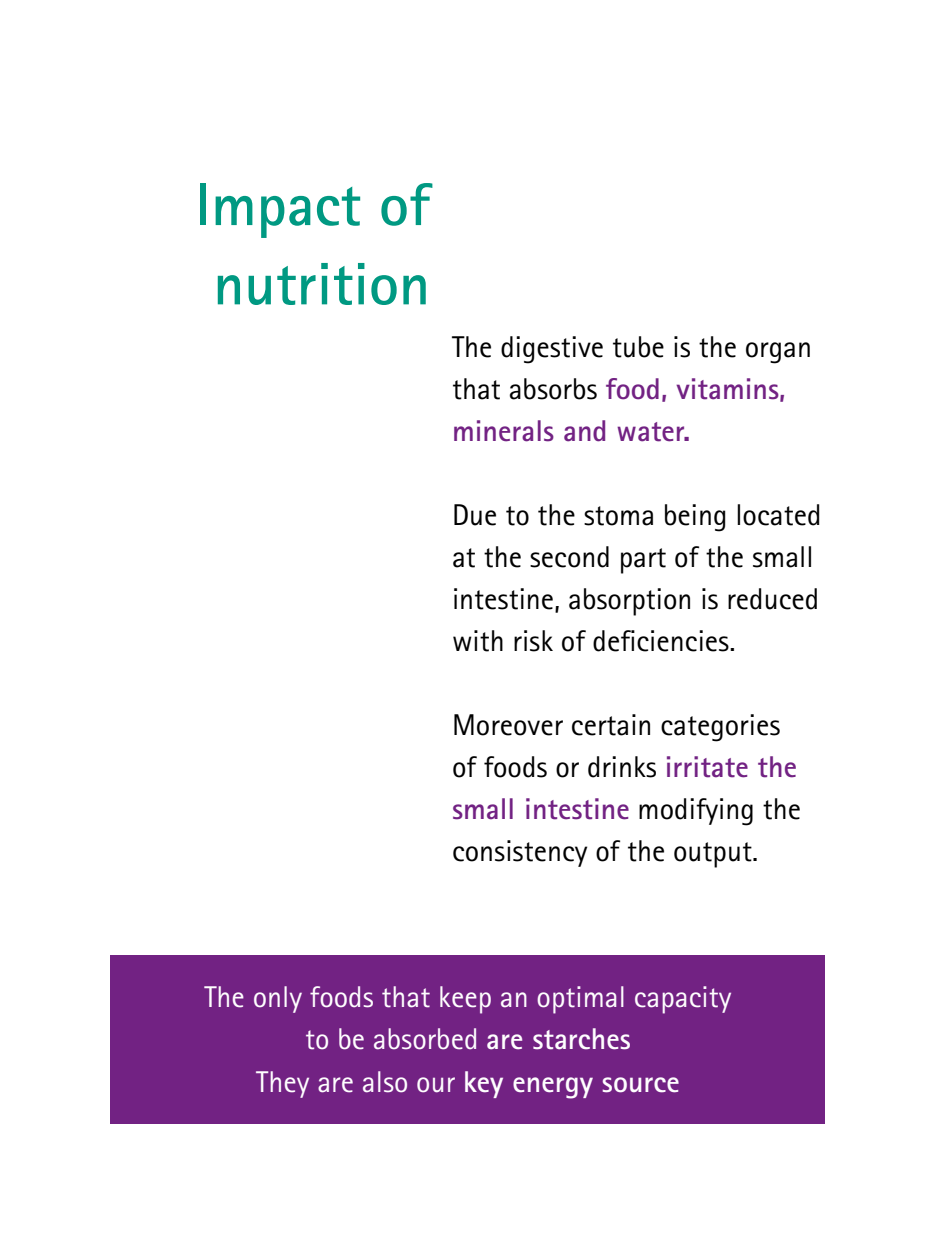
<style>
.page{position:relative;width:936px;height:1234px;background:#fff}
.page>*{position:absolute;margin:0;border:0;box-sizing:border-box;transform-origin:0 0}
.t1{font:700 60px/79.2px "Rotis Sans Serif Pro";color:#009982}
.t2{font:30px/42px "Rotis Sans Serif Pro";color:#000}
.t3{font:30px/42px "Rotis Sans Serif Pro";color:#fff;text-align:center}
.s1{font-weight:700;color:#722283}
.s2{font-weight:700}
</style>
<div class="page">
<div style="left:111px;top:954px;width:714px;height:169px;background:#722283"></div>
<h1 class="t1" style="left:195px;top:165px;width:236px">Impact of nutrition</h1>
<p class="t2" style="left:452px;top:326px;width:361px">The digestive tube is the organ that absorbs <span class="s1">food, vitamins, minerals and water.</span></p>
<p class="t2" style="left:452px;top:494px;width:371px">Due to the stoma being located at the second part of the small intestine, absorption is reduced with risk of deficiencies.</p>
<p class="t2" style="left:452px;top:704px;width:350px">Moreover certain categories of foods or drinks <span class="s1">irritate the small intestine</span> modifying the consistency of the output.</p>
<p class="t3" style="left:204px;top:976px;width:529px">The only foods that keep an optimal capacity to be absorbed <span class="s2">are starches<br></span>They are also our <span class="s2">key energy source</span></p>
</div>
